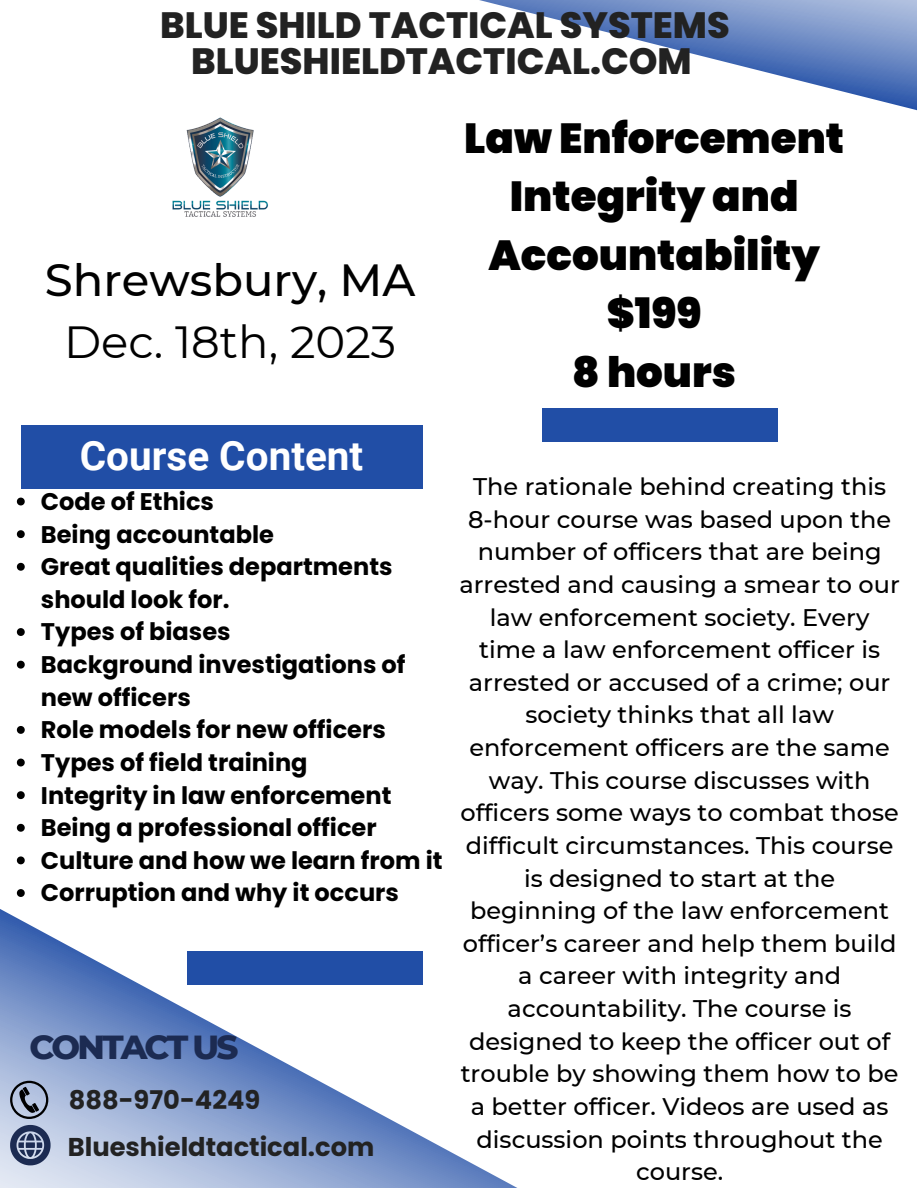
<style>
.page{position:relative;width:918px;height:1188px;background:#fff}
.page>*{position:absolute;margin:0;border:0;box-sizing:border-box;transform-origin:0 0}
.t1{font:500 45px "Montserrat";color:#000}
.t2{font:45px "Montserrat";color:#000}
.t3{font:900 42px/58.5px "Poppins";color:#000;text-align:center}
.t4{font:700 40.5px "Roboto";color:#fff}
.t5{font:800 36.6px "Poppins";color:#222}
.t6{font:800 34.05px "Montserrat";letter-spacing:-.085em;color:#1c2b52}
.t7{font:700 25.8px "Poppins";color:#222}
.t8{font:500 24px/32.7px "Montserrat";color:#000;text-align:center}
.t9{font:700 24px/32.7px "Poppins";color:#000}
</style>
<div class="page">
<svg style="left:479px;top:0;width:438px;height:110px"></svg>
<svg style="left:0;top:859px;width:517px;height:329px"></svg>
<svg style="left:17px;top:498px;width:8px;height:7px"></svg>
<svg style="left:17px;top:530px;width:8px;height:8px"></svg>
<svg style="left:17px;top:563px;width:8px;height:8px"></svg>
<svg style="left:17px;top:628px;width:8px;height:8px"></svg>
<svg style="left:17px;top:661px;width:8px;height:8px"></svg>
<svg style="left:17px;top:726px;width:8px;height:8px"></svg>
<svg style="left:17px;top:759px;width:8px;height:7px"></svg>
<svg style="left:17px;top:791px;width:8px;height:8px"></svg>
<svg style="left:17px;top:824px;width:8px;height:8px"></svg>
<svg style="left:17px;top:856px;width:8px;height:8px"></svg>
<svg style="left:17px;top:889px;width:8px;height:8px"></svg>
<div style="left:21px;top:425px;width:401px;height:64px;background:#214ea6"></div>
<svg style="left:10px;top:1081px;width:38px;height:38px"></svg>
<svg style="left:10px;top:1125px;width:41px;height:40px;background:#647190"></svg>
<img style="left:172px;top:117px;width:96px;height:100px">
<div style="left:542px;top:408px;width:236px;height:34px;background:#214ea6"></div>
<p class="t5" style="left:160px;top:-1px;width:571px">BLUE SHILD TACTICAL SYSTEMS</p>
<p class="t5" style="left:191px;top:35px;width:502px">BLUESHIELDTACTICAL.COM</p>
<p class="t1" style="left:45px;top:252px;width:372px">Shrewsbury, MA</p>
<p class="t2" style="left:64px;top:314px;width:334px">Dec. 18th, 2023</p>
<p class="t3" style="left:464px;top:109px;width:382px">Law Enforcement<br>Integrity and<br>Accountability</p>
<p class="t3" style="left:607px;top:284px;width:96px">$199</p>
<p class="t3" style="left:572px;top:343px;width:165px">8 hours</p>
<p class="t4" style="left:80px;top:433px;width:285px">Course Content</p>
<p class="t9" style="left:41px;top:485px;width:175px">Code of Ethics</p>
<p class="t9" style="left:41px;top:518px;width:235px">Being accountable</p>
<p class="t9" style="left:41px;top:550px;width:353px">Great qualities departments should look for.</p>
<p class="t9" style="left:41px;top:616px;width:191px">Types of biases</p>
<p class="t9" style="left:41px;top:648px;width:366px">Background investigations of new officers</p>
<p class="t9" style="left:41px;top:714px;width:346px">Role models for new officers</p>
<p class="t9" style="left:41px;top:746px;width:268px">Types of field training</p>
<p class="t9" style="left:41px;top:779px;width:352px">Integrity in law enforcement</p>
<p class="t9" style="left:41px;top:811px;width:337px">Being a professional officer</p>
<p class="t9" style="left:41px;top:844px;width:403px">Culture and how we learn from it</p>
<p class="t9" style="left:41px;top:877px;width:360px">Corruption and why it occurs</p>
<p class="t6" style="left:29px;top:1026px;width:211px">CONTACT US</p>
<p class="t7" style="left:69px;top:1082px;width:193px">888-970-4249</p>
<p class="t7" style="left:68px;top:1129px;width:308px">Blueshieldtactical.com</p>
<p class="t8" style="left:459px;top:470px;width:442px">The rationale behind creating this<br>8-hour course was based upon the number of officers that are being arrested and causing a smear to our law enforcement society. Every time a law enforcement officer is arrested or accused of a crime; our society thinks that all law enforcement officers are the same way. This course discusses with officers some ways to combat those difficult circumstances. This course is designed to start at the beginning of the law enforcement officer’s career and help them build a career with integrity and accountability. The course is designed to keep the officer out of trouble by showing them how to be a better officer. Videos are used as discussion points throughout the course.</p>
</div>
